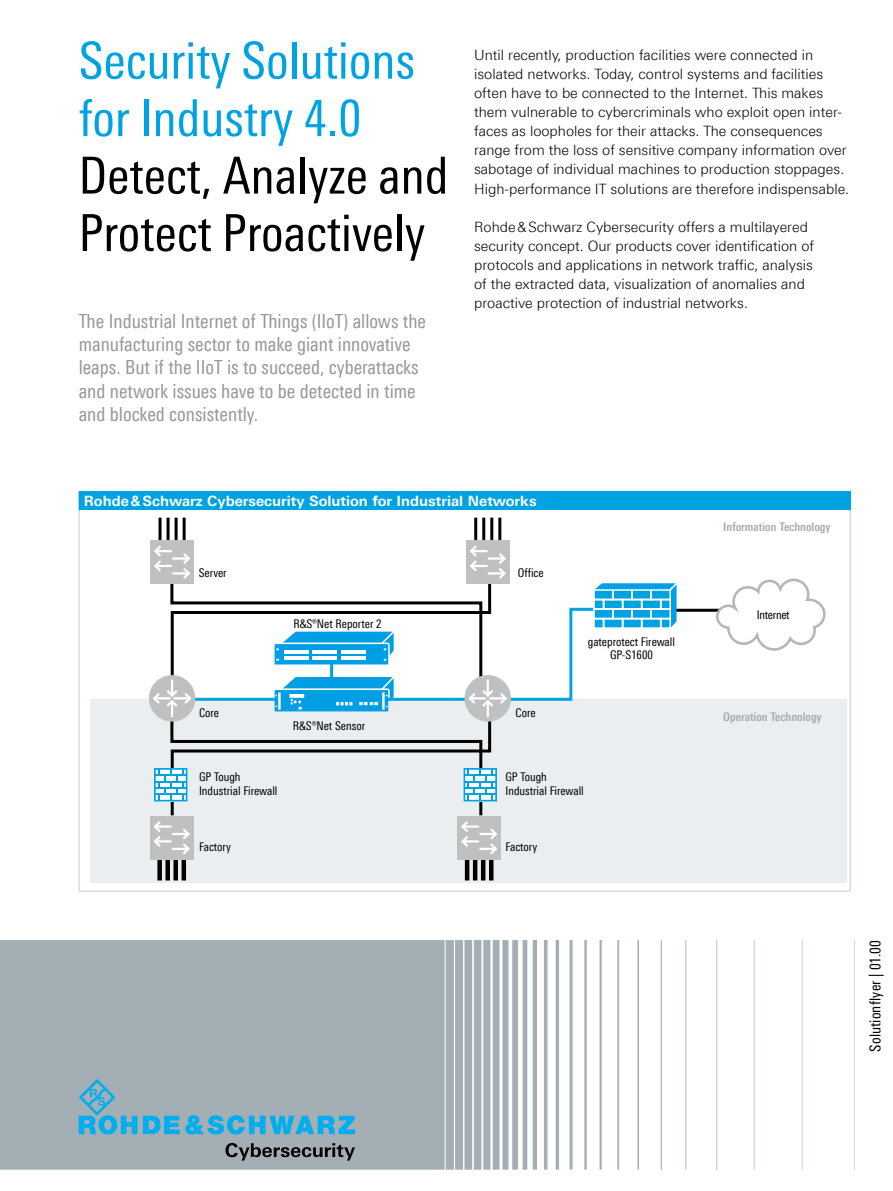
<style>
.page{position:relative;width:893px;height:1191px;background:#fff}
.page>*{position:absolute;margin:0;border:0;box-sizing:border-box;transform-origin:0 0}
.t1{font:51px/57.4px "Linotype Univers 420 Cn";color:#000}
.t2{font:51px/57.4px "Linotype Univers 420 Cn";color:#00a3e2}
.t3{font:19.5px/23.4px "Linotype Univers 420 Cn";color:#969798}
.t4{font:15px "Linotype Univers 420 Cn";letter-spacing:.005em;color:#000}
.t5{font:300 14.25px/19.2px "Linotype Univers 330";color:#000}
.t6{font:700 14.25px "Linotype Univers 630";color:#fff}
.t7{font:12px/13.5px "Linotype Univers 420 Cn";color:#000}
.t8{font:700 12px "Linotype Univers 620 Cn";color:#a4afb5}
.t9{font:12px "Linotype Univers 420 Cn";letter-spacing:-.025em;color:#000}
</style>
<div class="page">
<svg style="left:0;top:940px;width:855px;height:229px;fill:#a4afb5"></svg>
<svg style="left:225px;top:1143px;width:130px;height:17px;background:#70787c"></svg>
<svg style="left:79px;top:1078px;width:58px;height:56px;background:#6eaec7"></svg>
<svg style="left:143px;top:1115px;width:212px;height:19px;background:#47aed5"></svg>
<div style="left:79px;top:491px;width:771px;height:20px;background:#00a3e2"></div>
<svg style="left:850px;top:491px;width:1px;height:20px"></svg>
<hr style="left:79px;top:511px;width:1px;height:379px;background:#c6cdd2">
<hr style="left:850px;top:511px;width:1px;height:379px;background:#c6cdd2">
<hr style="left:79px;top:890px;width:771px;height:1px;background:#c6cdd2">
<div style="left:90px;top:698px;width:756px;height:184px;background:#ebeef0"></div>
<hr style="left:667px;top:609px;width:76px;height:3px;background:#000">
<hr style="left:182px;top:857px;width:4px;height:23px;background:#000">
<div style="left:173px;top:857px;width:5px;height:23px;background:#000"></div>
<div style="left:165px;top:857px;width:5px;height:23px;background:#000"></div>
<div style="left:157px;top:857px;width:5px;height:23px;background:#000"></div>
<div style="left:150px;top:816px;width:43px;height:43px;background:#bfc0c1"></div>
<hr style="left:489px;top:857px;width:4px;height:23px;background:#000">
<hr style="left:481px;top:857px;width:4px;height:23px;background:#000">
<hr style="left:473px;top:857px;width:4px;height:23px;background:#000">
<hr style="left:465px;top:857px;width:4px;height:23px;background:#000">
<div style="left:458px;top:816px;width:43px;height:43px;background:#bfc0c1"></div>
<hr style="left:498px;top:517px;width:3px;height:23px;background:#000">
<hr style="left:490px;top:517px;width:3px;height:23px;background:#000">
<hr style="left:482px;top:517px;width:3px;height:23px;background:#000">
<hr style="left:474px;top:517px;width:3px;height:23px;background:#000">
<div style="left:466px;top:541px;width:43px;height:43px;background:#bfc0c1"></div>
<hr style="left:183px;top:517px;width:3px;height:23px;background:#000">
<hr style="left:175px;top:517px;width:3px;height:23px;background:#000">
<hr style="left:167px;top:517px;width:3px;height:23px;background:#000">
<hr style="left:159px;top:517px;width:3px;height:23px;background:#000">
<div style="left:151px;top:541px;width:43px;height:43px;background:#bfc0c1"></div>
<div style="left:149px;top:675px;width:46px;height:46px;background:#bfc0c1;border-radius:50%"></div>
<svg style="left:715px;top:578px;width:111px;height:73px"></svg>
<svg style="left:153px;top:546px;width:523px;height:308px"></svg>
<h1 class="t2" style="left:79px;top:32px;width:338px">Security Solutions for Industry 4.0</h1>
<h1 class="t1" style="left:79px;top:146px;width:371px">Detect, Analyze and<br>Protect Proactively</h1>
<h2 class="t3" style="left:79px;top:309px;width:349px">The Industrial Internet of Things (IIoT) allows the manufacturing sector to make giant innovative leaps. But if the IIoT is to succeed, cyberattacks and network issues have to be detected in time and blocked consistently.</h2>
<p class="t5" style="left:474px;top:45px;width:377px">Until recently, production facilities were connected in isolated networks. Today, control systems and facilities often have to be connected to the Internet. This makes them vulnerable to cybercriminals who exploit open inter&shy;faces as loopholes for their attacks. The consequences range from the loss of sensitive company information over sabotage of individual machines to production stoppages.<br>High-performance IT solutions are therefore indispensable.</p>
<p class="t5" style="left:474px;top:217px;width:341px">Rohde&amp;Schwarz Cybersecurity offers a multilayered security concept. Our products cover identification of protocols and applications in network traffic, analysis of the extracted data, visualization of anomalies and proactive protection of industrial networks.</p>
<p class="t6" style="left:84px;top:492px;width:454px">Rohde&amp;Schwarz Cybersecurity Solution for Industrial Networks</p>
<p class="t7" style="left:199px;top:565px;width:29px">Server</p>
<p class="t7" style="left:293px;top:617px;width:90px">R&amp;S®Net Reporter 2</p>
<p class="t7" style="left:518px;top:565px;width:27px">Office</p>
<p class="t7" style="left:199px;top:706px;width:22px">Core</p>
<p class="t7" style="left:516px;top:706px;width:22px">Core</p>
<p class="t7" style="left:293px;top:719px;width:74px">R&amp;S®Net Sensor</p>
<p class="t7" style="left:588px;top:634px;width:89px;text-align:center">gateprotect Firewall<br>GP-S1600</p>
<p class="t7" style="left:199px;top:770px;width:80px">GP Tough<br>Industrial Firewall</p>
<p class="t7" style="left:505px;top:770px;width:80px">GP Tough<br>Industrial Firewall</p>
<p class="t7" style="left:199px;top:839px;width:33px">Factory</p>
<p class="t7" style="left:505px;top:839px;width:33px">Factory</p>
<p class="t8" style="left:723px;top:519px;width:109px">Information Technology</p>
<p class="t9" style="left:757px;top:608px;width:34px">Internet</p>
<p class="t8" style="left:723px;top:709px;width:100px">Operation Technology</p>
<p class="t4" style="left:866px;top:1051px;width:113px;rotate:-90deg">Solutionflyer | 01.00</p>
</div>
